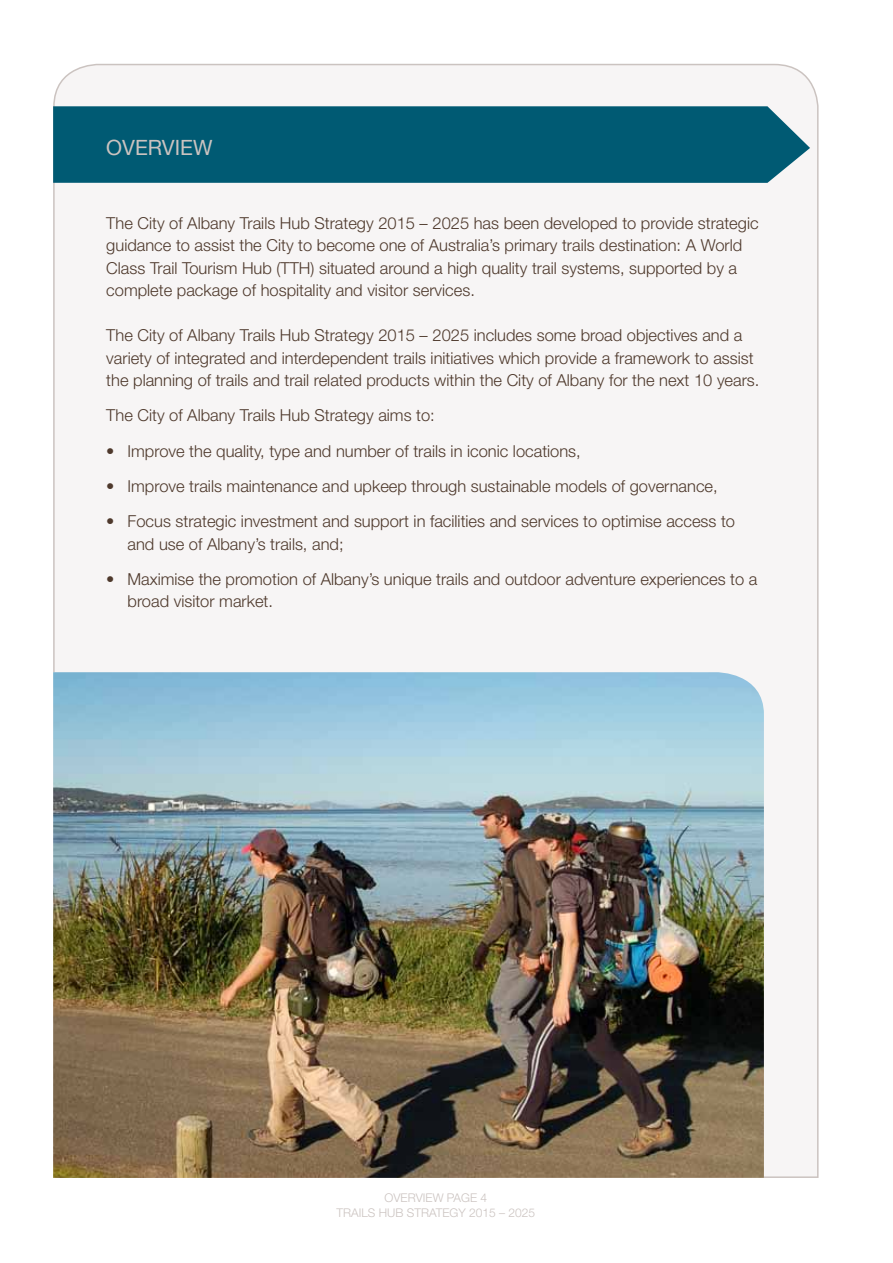
<style>
.page{position:relative;width:893px;height:1263px;background:#fff}
.page>*{position:absolute;margin:0;border:0;box-sizing:border-box;transform-origin:0 0}
.t1{font:21px "Helvetica Neue";color:#cbc3c0}
.t2{font:300 16.5px/22.5px "Helvetica Neue";color:#4e392c}
.t3{font:300 12px/14.4px "Helvetica Neue";color:#cbc3c0;text-align:center}
</style>
<div class="page">
<div style="left:53px;top:63px;width:766px;height:1115px;background:#f7f5f5"></div>
<div style="left:53px;top:106px;width:757px;height:77px;background:#005a73"></div>
<img style="left:53px;top:672px;width:711px;height:506px">
<p class="t1" style="left:106px;top:135px;width:108px">OVERVIEW</p>
<p class="t2" style="left:106px;top:210px;width:654px">The City of Albany Trails Hub Strategy 2015 – 2025 has been developed to provide strategic guidance to assist the City to become one of Australia’s primary trails destination: A World Class Trail Tourism Hub (TTH) situated around a high quality trail systems, supported by a complete package of hospitality and visitor services.</p>
<p class="t2" style="left:106px;top:323px;width:655px">The City of Albany Trails Hub Strategy 2015 – 2025 includes some broad objectives and a variety of integrated and interdependent trails initiatives which provide a framework to assist the planning of trails and trail related products within the City of Albany for the next 10 years.</p>
<p class="t2" style="left:106px;top:403px;width:330px">The City of Albany Trails Hub Strategy aims to:</p>
<p class="t2" style="left:106px;top:439px;width:476px">• Improve the quality, type and number of trails in iconic locations,</p>
<p class="t2" style="left:106px;top:474px;width:613px">• Improve trails maintenance and upkeep through sustainable models of governance,</p>
<p class="t2" style="left:128px;top:509px;width:609px;text-indent:-21px">• Focus strategic investment and support in facilities and services to optimise access to and use of Albany’s trails, and;</p>
<p class="t2" style="left:128px;top:567px;width:631px;text-indent:-21px">• Maximise the promotion of Albany’s unique trails and outdoor adventure experiences to a broad visitor market.</p>
<p class="t3" style="left:337px;top:1190px;width:200px">overview PAGE 4<br>Trails Hub Strategy 2015 – 2025</p>
</div>
